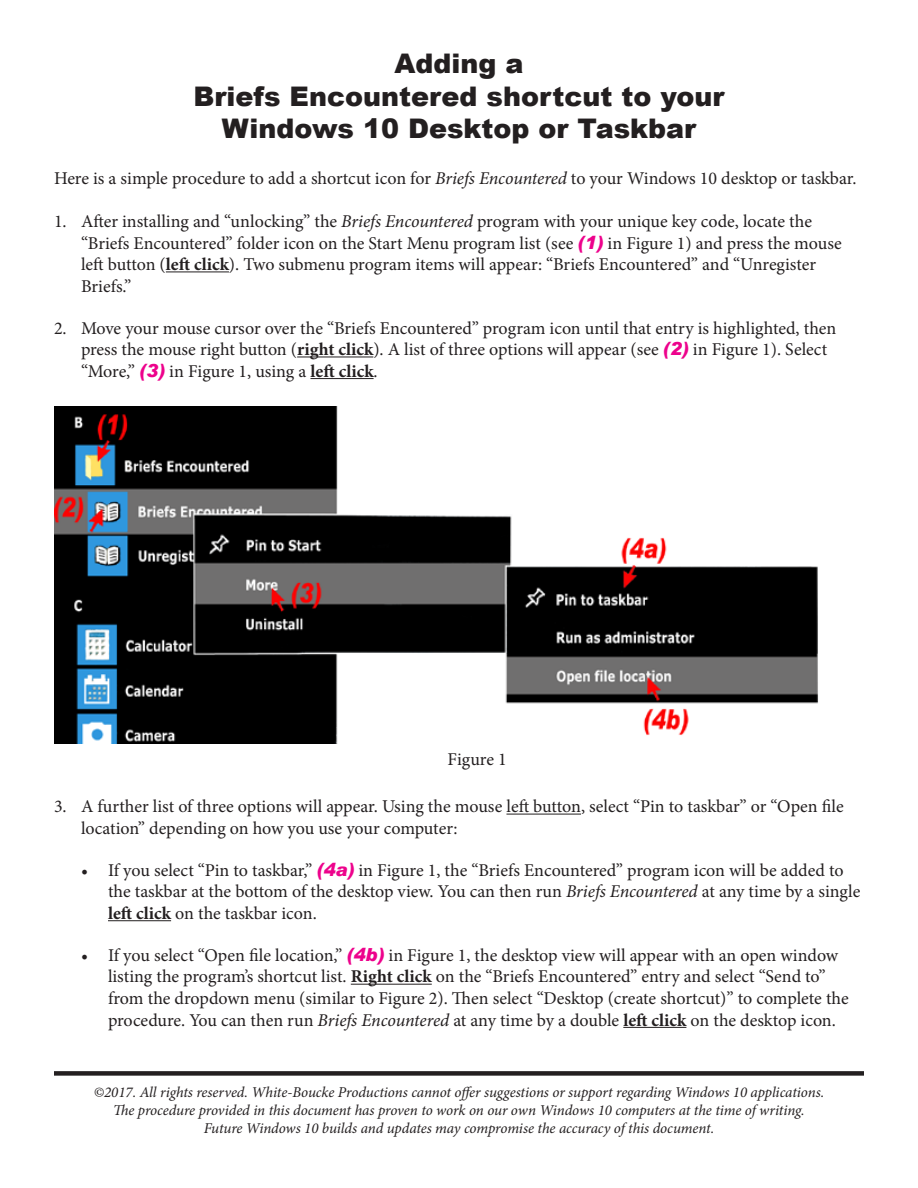
<style>
.page{position:relative;width:918px;height:1188px;background:#fff}
.page>*{position:absolute;margin:0;border:0;box-sizing:border-box;transform-origin:0 0}
.t1{font:900 27px/32.4px "Arial";color:#231f20;text-align:center}
.t2{font:18px/21.6px "Minion Pro";color:#231f20}
.t3{font:italic 15px/18px "Minion Pro";letter-spacing:-.01em;color:#231f20;text-align:center}
.s1{font-style:italic}
.s2{font-family:"Arial";font-weight:900;font-style:italic;color:#ed028c}
.s3{font-weight:700}
</style>
<div class="page">
<hr style="left:166px;top:271px;width:63px;height:1px;background:#231f20">
<hr style="left:297px;top:357px;width:76px;height:1px;background:#231f20">
<hr style="left:310px;top:378px;width:64px;height:1px;background:#231f20">
<hr style="left:506px;top:814px;width:75px;height:1px;background:#231f20">
<hr style="left:108px;top:920px;width:63px;height:1px;background:#231f20">
<hr style="left:351px;top:984px;width:81px;height:1px;background:#231f20">
<hr style="left:623px;top:1027px;width:63px;height:1px;background:#231f20">
<div style="left:54px;top:1071px;width:810px;height:5px;background:#231f20"></div>
<img style="left:54px;top:406px;width:764px;height:337px">
<h1 class="t1" style="left:194px;top:47px;width:532px">Adding a<br>Briefs Encountered shortcut to your<br>Windows 10 Desktop or Taskbar</h1>
<p class="t2" style="left:54px;top:167px;width:804px">Here is a simple procedure to add a shortcut icon for <span class="s1">Briefs Encountered</span> to your Windows 10 desktop or taskbar.</p>
<p class="t2" style="left:81px;top:210px;width:762px;text-indent:-27px">1. After installing and “unlocking” the <span class="s1">Briefs Encountered</span> program with your unique key code, locate the “Briefs Encountered” folder icon on the Start Menu program list (see <span class="s2">(1)</span> in Figure 1) and press the mouse left button (<span class="s3">left click</span>). Two submenu program items will appear: “Briefs Encountered” and “Unregister Briefs.”</p>
<p class="t2" style="left:81px;top:317px;width:757px;text-indent:-27px">2. Move your mouse cursor over the “Briefs Encountered” program icon until that entry is highlighted, then press the mouse right button (<span class="s3">right click</span>). A list of three options will appear (see <span class="s2">(2)</span> in Figure 1). Select “More,” <span class="s2">(3)</span> in Figure 1, using a <span class="s3">left click</span>.</p>
<p class="t2" style="left:448px;top:748px;width:61px">Figure 1</p>
<p class="t2" style="left:81px;top:796px;width:764px;text-indent:-27px">3. A further list of three options will appear. Using the mouse left button, select “Pin to taskbar” or “Open file location” depending on how you use your computer:</p>
<p class="t2" style="left:108px;top:859px;width:754px;text-indent:-27px">• If you select “Pin to taskbar,” <span class="s2">(4a)</span> in Figure 1, the “Briefs Encountered” program icon will be added to the taskbar at the bottom of the desktop view. You can then run <span class="s1">Briefs Encountered</span> at any time by a single <span class="s3">left click</span> on the taskbar icon.</p>
<p class="t2" style="left:108px;top:944px;width:742px;text-indent:-27px">• If you select “Open file location,” <span class="s2">(4b)</span> in Figure 1, the desktop view will appear with an open window listing the program’s shortcut list. <span class="s3">Right click</span> on the “Briefs Encountered” entry and select “Send to” from the dropdown menu (similar to Figure 2). Then select “Desktop (create shortcut)” to complete the procedure. You can then run <span class="s1">Briefs Encountered</span> at any time by a double <span class="s3">left click</span> on the desktop icon.</p>
<p class="t3" style="left:94px;top:1083px;width:732px">©2017. All rights reserved. White-Boucke Productions cannot offer suggestions or support regarding Windows 10 applications.<br>The procedure provided in this document has proven to work on our own Windows 10 computers at the time of writing.<br>Future Windows 10 builds and updates may compromise the accuracy of this document.</p>
</div>
